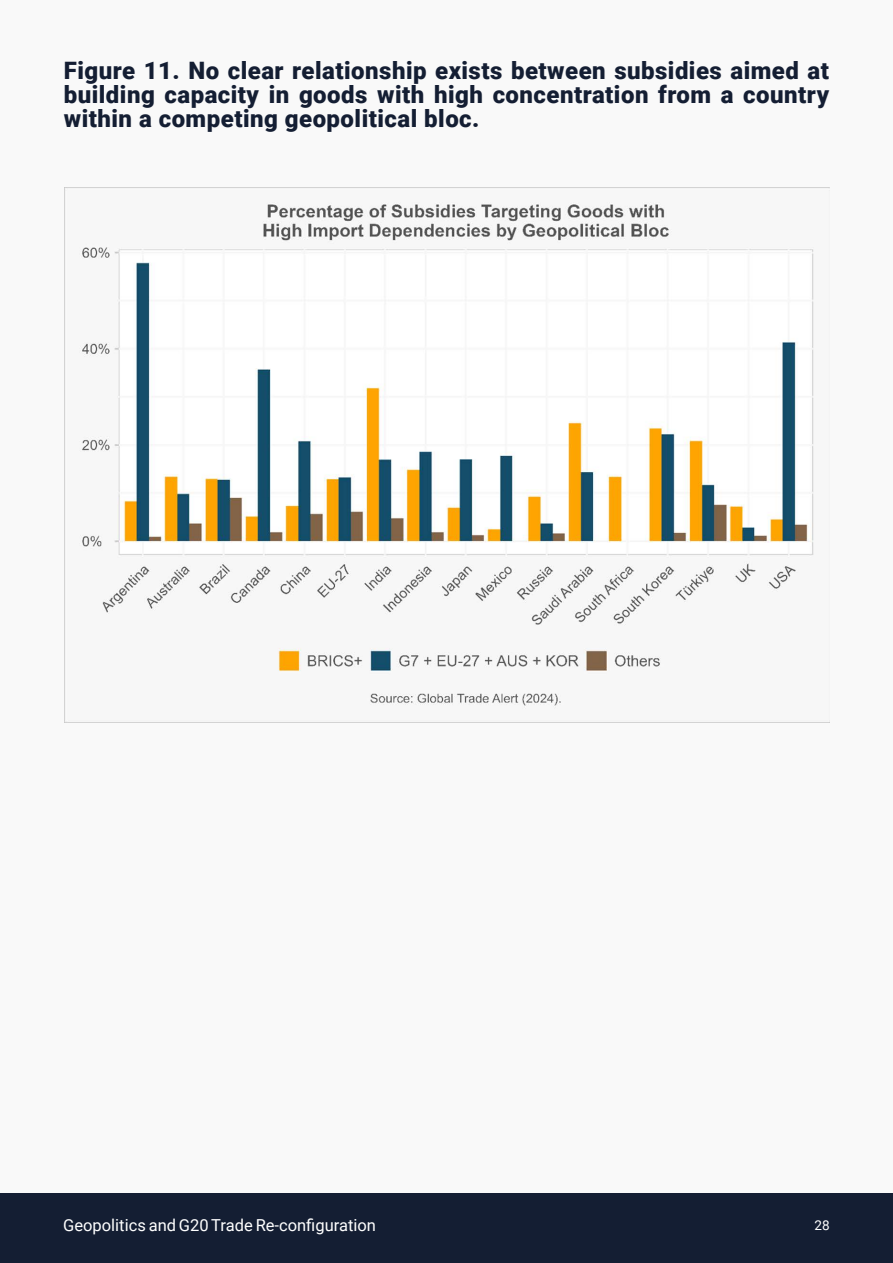
<style>
.page{position:relative;width:893px;height:1263px;background:#f9f9f9}
.page>*{position:absolute;margin:0;border:0;box-sizing:border-box;transform-origin:0 0}
.t1{font:900 24px/24px "Roboto";letter-spacing:.02em;color:#141e33;text-align:justify}
.t2{font:16.5px "Roboto";color:#fff}
.t3{font:13.5px "Roboto";color:#fff}
</style>
<div class="page">
<div style="left:0;top:1193px;width:893px;height:70px;background:#141e33"></div>
<img style="left:64px;top:188px;width:766px;height:535px">
<p class="t1" style="left:64px;top:57px;width:767px">Figure 11. No clear relationship exists between subsidies aimed at building capacity in goods with high concentration from a country within a competing geopolitical bloc.</p>
<p class="t2" style="left:63px;top:1213px;width:314px">Geopolitics and G20 Trade Re-configuration</p>
<p class="t3" style="left:815px;top:1216px;width:17px">28</p>
</div>
